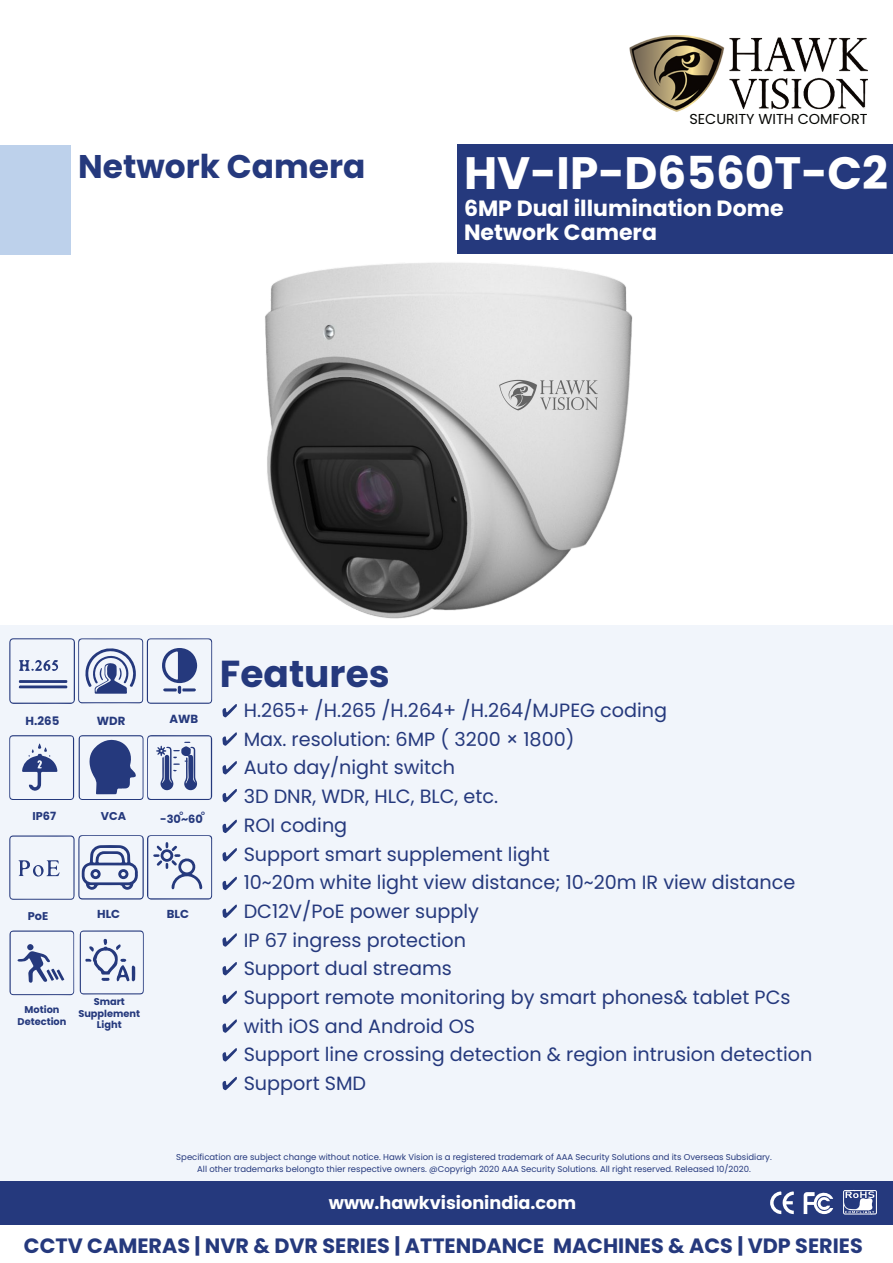
<style>
.page{position:relative;width:893px;height:1263px;background:#fff}
.page>*{position:absolute;margin:0;border:0;box-sizing:border-box;transform-origin:0 0}
.t1{font:700 45.3px "Poppins";color:#fff}
.t2{font:700 37.5px "Poppins";color:#25397d}
.t3{font:700 32.85px "Poppins";color:#25397d}
.t4{font:700 22.05px/24px "Poppins";color:#fff}
.t5{font:700 20.7px "Poppins";color:#25397d}
.t6{font:19.2px/28.7px "Poppins";color:#25397d}
.t7{font:700 17.7px "Poppins";color:#fff}
.t8{font:14.4px "Poppins";color:#040503}
.t9{font:700 11.7px "Poppins";color:#25397d}
.t10{font:700 11.55px "Poppins";color:#25397d}
.t11{font:700 11.25px "Poppins";color:#25397d}
.t12{font:700 9.75px/11.7px "Poppins";color:#25397d;text-align:center}
.t13{font:8.55px/12px "Poppins";color:#25397d;text-align:center}
.t14{font:700 4.8px "Poppins";color:#25397d}
</style>
<div class="page">
<img style="left:629px;top:35px;width:239px;height:77px">
<div style="left:0;top:145px;width:70px;height:109px;background:#bdd1eb"></div>
<div style="left:457px;top:144px;width:436px;height:110px;background:#25397d"></div>
<div style="left:0;top:626px;width:893px;height:560px;background:#f1f5fb"></div>
<div style="left:0;top:1181px;width:893px;height:43px;background:#25397d"></div>
<svg style="left:770px;top:1191px;width:24px;height:23px"></svg>
<svg style="left:804px;top:1192px;width:29px;height:22px"></svg>
<svg style="left:843px;top:1190px;width:34px;height:25px"></svg>
<svg style="left:222px;top:704px;width:15px;height:13px"></svg>
<svg style="left:222px;top:732px;width:15px;height:14px"></svg>
<svg style="left:222px;top:761px;width:15px;height:13px"></svg>
<svg style="left:222px;top:789px;width:15px;height:13px"></svg>
<svg style="left:222px;top:820px;width:15px;height:13px"></svg>
<svg style="left:222px;top:848px;width:15px;height:13px"></svg>
<svg style="left:222px;top:877px;width:15px;height:13px"></svg>
<svg style="left:222px;top:904px;width:15px;height:14px"></svg>
<svg style="left:222px;top:933px;width:15px;height:14px"></svg>
<svg style="left:222px;top:962px;width:15px;height:13px"></svg>
<svg style="left:222px;top:991px;width:15px;height:13px"></svg>
<svg style="left:222px;top:1019px;width:15px;height:14px"></svg>
<svg style="left:222px;top:1048px;width:15px;height:13px"></svg>
<svg style="left:222px;top:1077px;width:15px;height:13px"></svg>
<svg style="left:80px;top:930px;width:64px;height:64px"></svg>
<svg style="left:9px;top:735px;width:203px;height:65px"></svg>
<svg style="left:10px;top:930px;width:64px;height:65px"></svg>
<div style="left:27px;top:944px;width:7px;height:6px;background:#25397d;border-radius:50%"></div>
<svg style="left:9px;top:638px;width:203px;height:66px"></svg>
<svg style="left:9px;top:835px;width:203px;height:65px"></svg>
<img style="left:206px;top:262px;width:481px;height:399px">
<h3 class="t3" style="left:78px;top:147px;width:289px">Network Camera</h3>
<p class="t8" style="left:689px;top:110px;width:180px">SECURITY WITH COMFORT</p>
<h1 class="t1" style="left:464px;top:146px;width:426px">HV-IP-D6560T-C2</h1>
<p class="t4" style="left:464px;top:197px;width:321px">6MP Dual illumination Dome<br>Network Camera</p>
<h2 class="t2" style="left:220px;top:652px;width:171px">Features</h2>
<p class="t9" style="left:26px;top:714px;width:35px">H.265</p>
<p class="t9" style="left:97px;top:714px;width:30px">WDR</p>
<p class="t9" style="left:169px;top:712px;width:30px">AWB</p>
<p class="t11" style="left:33px;top:809px;width:25px">IP67</p>
<p class="t11" style="left:101px;top:809px;width:27px">VCA</p>
<p class="t11" style="left:160px;top:812px;width:44px">-30~60</p>
<p class="t14" style="left:180px;top:810px;width:5px">O</p>
<p class="t14" style="left:201px;top:810px;width:5px">O</p>
<p class="t11" style="left:28px;top:909px;width:22px">PoE</p>
<p class="t10" style="left:97px;top:907px;width:25px">HLC</p>
<p class="t10" style="left:167px;top:907px;width:24px">BLC</p>
<p class="t12" style="left:18px;top:1004px;width:50px">Motion<br>Detection</p>
<p class="t12" style="left:78px;top:995px;width:63px">Smart<br>Supplement<br>Light</p>
<p class="t6" style="left:244px;top:696px;width:570px">H.265+ /H.265 /H.264+ /H.264/MJPEG coding<br>Max. resolution: 6MP ( 3200 × 1800)<br>Auto day/night switch<br>3D DNR, WDR, HLC, BLC, etc.<br>ROI coding<br>Support smart supplement light<br>10~20m white light view distance; 10~20m IR view distance<br>DC12V/PoE power supply<br>IP 67 ingress protection<br>Support dual streams<br>Support remote monitoring by smart phones&amp; tablet PCs with iOS and Android OS<br>Support line crossing detection &amp; region intrusion detection<br>Support SMD</p>
<p class="t13" style="left:176px;top:1151px;width:597px">Specification are subject change without notice. Hawk Vision is a registered trademark of AAA Security Solutions and its Overseas Subsidiary.<br>All other trademarks belongto thier respective owners. @Copyrigh 2020 AAA Security Solutions. All right reserved. Released 10/2020.</p>
<p class="t7" style="left:329px;top:1193px;width:249px">www.hawkvisionindia.com</p>
<p class="t5" style="left:24px;top:1234px;width:840px">CCTV CAMERAS | NVR &amp; DVR SERIES | ATTENDANCE MACHINES &amp; ACS | VDP SERIES</p>
</div>
